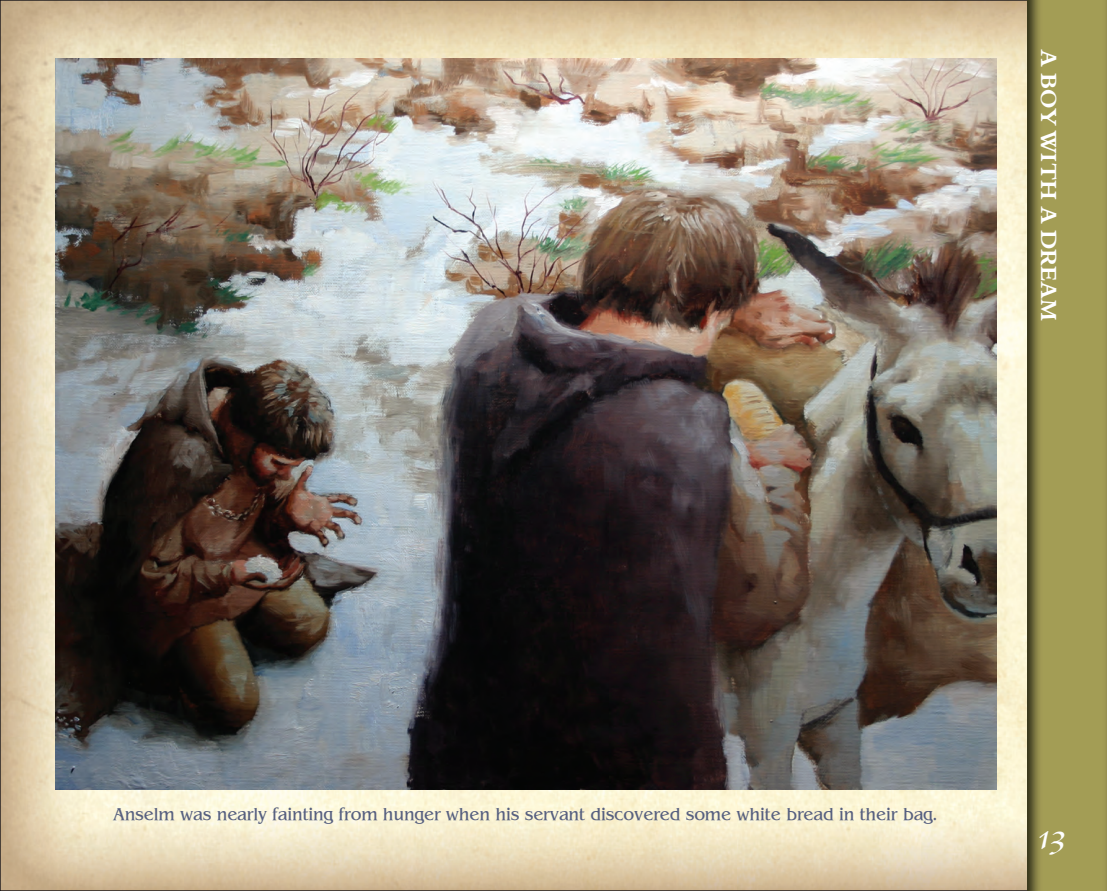
<style>
.page{position:relative;width:1107px;height:891px;background:#fff}
.page>*{position:absolute;margin:0;border:0;box-sizing:border-box;transform-origin:0 0}
.t1{font:39px "Latina";color:#fff}
.t2{font:22.5px "Aldine 401 BT Bold A";letter-spacing:.025em;color:#fff}
.t3{font:18px "Bangle Normal";letter-spacing:-.01em;color:#576080}
</style>
<div class="page">
<img style="left:3px;top:3px;width:1025px;height:885px">
<img style="left:1028px;top:0;width:79px;height:891px">
<img style="left:56px;top:58px;width:940px;height:732px">
<p class="t2" style="left:1063px;top:50px;width:273px;rotate:90deg">A BOY WITH A DREAM</p>
<p class="t3" style="left:113px;top:803px;width:826px">Anselm was nearly fainting from hunger when his servant discovered some white bread in their bag.</p>
<h1 class="t1" style="left:1038px;top:810px;width:30px">13</h1>
</div>
